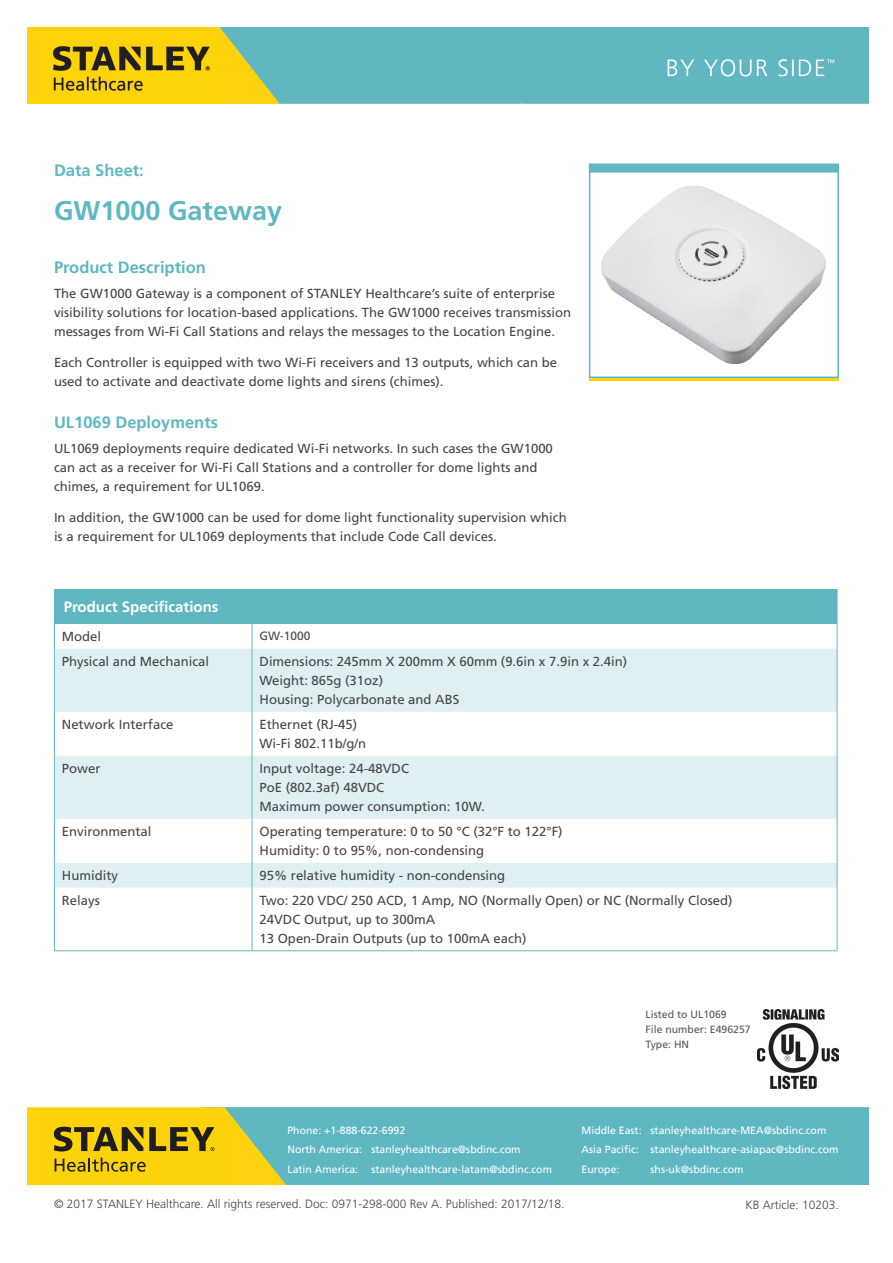
<style>
.page{position:relative;width:893px;height:1263px;background:#fff}
.page>*{position:absolute;margin:0;border:0;box-sizing:border-box;transform-origin:0 0}
.t1{font:700 27px "Frutiger";color:#5fb7c1}
.HeadLev2{font:700 16.5px "Frutiger";color:#5fb7c1}
.TableWhiteHead{font:700 15px "Frutiger";color:#fff}
.BodyDataSheet{font:13.2px/19.2px "Frutiger";color:#454647}
.DocNumberLine{font:300 12px "Frutiger";color:#454647}
.Star{font:12px "Frutiger";color:#454647}
.t2{font:10.5px/19.5px "Frutiger LT Std";color:#fff}
.Body{font:10.5px "Frutiger";color:#555659}
</style>
<div class="page">
<div style="left:589px;top:171px;width:250px;height:207px;border:2px solid #5fb7c1"></div>
<div style="left:589px;top:164px;width:250px;height:8px;background:#5fb7c1"></div>
<hr style="left:589px;top:378px;width:250px;height:3px;background:#fed20e">
<div style="left:286px;top:1107px;width:583px;height:78px;background:#5fb7c1"></div>
<svg style="left:27px;top:1107px;width:259px;height:78px;background:#d0ba23"></svg>
<img style="left:590px;top:175px;width:249px;height:199px">
<img style="left:27px;top:27px;width:842px;height:76px">
<div style="left:54px;top:589px;width:783px;height:35px;background:#5fb7c1"></div>
<svg style="left:55px;top:649px;width:782px;height:239px;fill:#e0eff2"></svg>
<hr style="left:837px;top:589px;width:1px;height:35px;background:#5fb7c1">
<svg style="left:54px;top:624px;width:1px;height:25px"></svg>
<svg style="left:252px;top:624px;width:1px;height:25px"></svg>
<svg style="left:837px;top:624px;width:1px;height:25px"></svg>
<hr style="left:54px;top:649px;width:1px;height:63px;background:#5fb7c1">
<hr style="left:252px;top:649px;width:1px;height:63px;background:#5fb7c1">
<hr style="left:837px;top:649px;width:1px;height:63px;background:#5fb7c1">
<hr style="left:837px;top:712px;width:1px;height:44px;background:#5fb7c1">
<hr style="left:54px;top:756px;width:1px;height:63px;background:#5fb7c1">
<hr style="left:252px;top:756px;width:1px;height:63px;background:#5fb7c1">
<hr style="left:837px;top:756px;width:1px;height:63px;background:#5fb7c1">
<hr style="left:54px;top:819px;width:1px;height:44px;background:#5fb7c1">
<hr style="left:252px;top:819px;width:1px;height:44px;background:#5fb7c1">
<hr style="left:837px;top:819px;width:1px;height:44px;background:#5fb7c1">
<svg style="left:54px;top:863px;width:1px;height:25px"></svg>
<svg style="left:252px;top:863px;width:1px;height:25px"></svg>
<svg style="left:837px;top:863px;width:1px;height:25px"></svg>
<hr style="left:54px;top:712px;width:1px;height:44px;background:#5fb7c1">
<hr style="left:252px;top:712px;width:1px;height:44px;background:#5fb7c1">
<hr style="left:54px;top:888px;width:1px;height:62px;background:#5fb7c1">
<hr style="left:252px;top:888px;width:1px;height:62px;background:#5fb7c1">
<hr style="left:837px;top:888px;width:1px;height:62px;background:#5fb7c1">
<hr style="left:54px;top:950px;width:198px;height:1px;background:#5fb7c1">
<hr style="left:252px;top:950px;width:585px;height:1px;background:#5fb7c1">
<img style="left:758px;top:1009px;width:81px;height:79px">
<p class="HeadLev2" style="left:54px;top:160px;width:91px">Data Sheet:</p>
<p class="t1" style="left:54px;top:195px;width:230px">GW1000 Gateway</p>
<p class="HeadLev2" style="left:54px;top:258px;width:153px">Product Description</p>
<p class="BodyDataSheet" style="left:54px;top:284px;width:519px">The GW1000 Gateway is a component of STANLEY Healthcare’s suite of enterprise visibility solutions for location-based applications. The GW1000 receives transmission messages from Wi-Fi Call Stations and relays the messages to the Location Engine.</p>
<p class="BodyDataSheet" style="left:54px;top:353px;width:505px">Each Controller is equipped with two Wi-Fi receivers and 13 outputs, which can be used to activate and deactivate dome lights and sirens (chimes).</p>
<p class="HeadLev2" style="left:54px;top:413px;width:166px">UL1069 Deployments</p>
<p class="BodyDataSheet" style="left:54px;top:439px;width:500px">UL1069 deployments require dedicated Wi-Fi networks. In such cases the GW1000 can act as a receiver for Wi-Fi Call Stations and a controller for dome lights and chimes, a requirement for UL1069.</p>
<p class="BodyDataSheet" style="left:54px;top:508px;width:514px">In addition, the GW1000 can be used for dome light functionality supervision which is a requirement for UL1069 deployments that include Code Call devices.</p>
<p class="TableWhiteHead" style="left:64px;top:598px;width:156px">Product Specifications</p>
<p class="BodyDataSheet" style="left:62px;top:627px;width:41px">Model</p>
<p class="Star" style="left:260px;top:629px;width:53px">GW-1000</p>
<p class="BodyDataSheet" style="left:62px;top:652px;width:149px">Physical and Mechanical</p>
<p class="BodyDataSheet" style="left:260px;top:652px;width:369px">Dimensions: 245mm X 200mm X 60mm (9.6in x 7.9in x 2.4in)<br>Weight: 865g (31oz)<br>Housing: Polycarbonate and ABS</p>
<p class="BodyDataSheet" style="left:62px;top:715px;width:113px">Network Interface</p>
<p class="BodyDataSheet" style="left:260px;top:715px;width:108px">Ethernet (RJ-45)<br>Wi-Fi 802.11b/g/n</p>
<p class="BodyDataSheet" style="left:62px;top:759px;width:40px">Power</p>
<p class="BodyDataSheet" style="left:260px;top:759px;width:227px">Input voltage: 24-48VDC<br>PoE (802.3af) 48VDC<br>Maximum power consumption: 10W.</p>
<p class="BodyDataSheet" style="left:62px;top:822px;width:91px">Environmental</p>
<p class="BodyDataSheet" style="left:260px;top:822px;width:305px">Operating temperature: 0 to 50 °C (32°F to 122°F)<br>Humidity: 0 to 95%, non-condensing</p>
<p class="BodyDataSheet" style="left:62px;top:866px;width:58px">Humidity</p>
<p class="BodyDataSheet" style="left:260px;top:866px;width:247px">95% relative humidity - non-condensing</p>
<p class="BodyDataSheet" style="left:62px;top:891px;width:39px">Relays</p>
<p class="BodyDataSheet" style="left:260px;top:891px;width:475px">Two: 220 VDC/ 250 ACD, 1 Amp, NO (Normally Open) or NC (Normally Closed)<br>24VDC Output, up to 300mA<br>13 Open-Drain Outputs (up to 100mA each)</p>
<p class="Body" style="left:646px;top:1008px;width:83px">Listed to UL1069</p>
<p class="Body" style="left:646px;top:1023px;width:107px">File number: E496257</p>
<p class="Body" style="left:646px;top:1038px;width:45px">Type: HN</p>
<p class="t2" style="left:287px;top:1120px;width:235px">Phone: +1-888-622-6992<br>North America: stanleyhealthcare@sbdinc.com<br>Latin America:</p>
<p class="t2" style="left:371px;top:1159px;width:182px">stanleyhealthcare-latam@sbdinc.com</p>
<p class="t2" style="left:581px;top:1120px;width:259px">Middle East: stanleyhealthcare-MEA@sbdinc.com<br>Asia Pacific: stanleyhealthcare-asiapac@sbdinc.com<br>Europe:</p>
<p class="t2" style="left:650px;top:1159px;width:94px">shs-uk@sbdinc.com</p>
<p class="DocNumberLine" style="left:54px;top:1197px;width:512px">© 2017 STANLEY Healthcare. All rights reserved. Doc: 0971-298-000 Rev A. Published: 2017/12/18.</p>
<p class="DocNumberLine" style="left:746px;top:1198px;width:95px">KB Article: 10203.</p>
</div>
